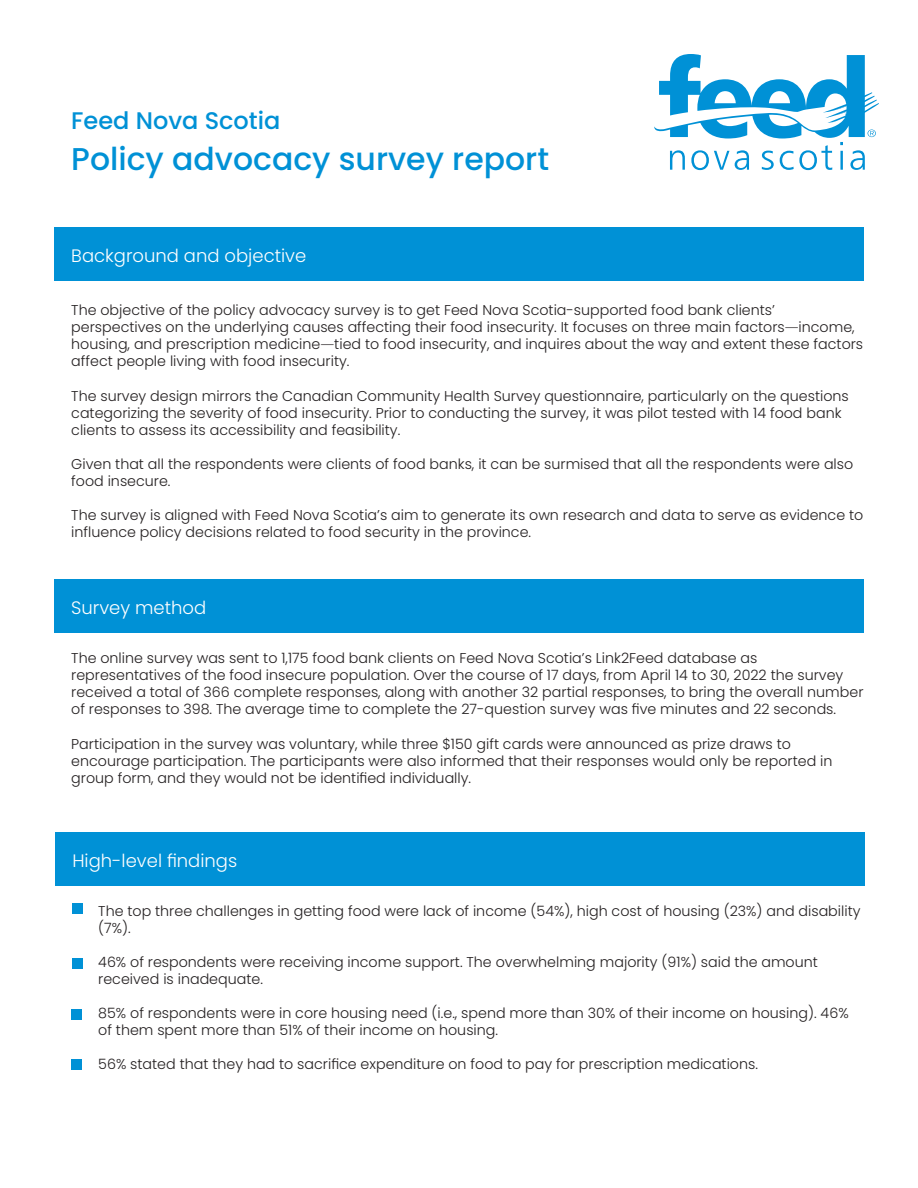
<style>
.page{position:relative;width:918px;height:1188px;background:#fff}
.page>*{position:absolute;margin:0;border:0;box-sizing:border-box;transform-origin:0 0}
.t1{font:500 31.5px "Poppins";color:#0091d6}
.t2{font:500 24px "Poppins";color:#0091d6}
.t3{font:300 18px "Poppins";color:#fff}
.t4{font:300 14.25px/17.1px "Poppins";color:#231f20}
.s1{font-family:"Larken";font-weight:800}
</style>
<div class="page">
<svg style="left:654px;top:54px;width:225px;height:116px"></svg>
<div style="left:54px;top:227px;width:810px;height:54px;background:#0091d6"></div>
<div style="left:54px;top:579px;width:810px;height:54px;background:#0091d6"></div>
<div style="left:55px;top:832px;width:810px;height:54px;background:#0091d6"></div>
<div style="left:72px;top:904px;width:11px;height:10px;background:#0091d6"></div>
<div style="left:72px;top:958px;width:11px;height:11px;background:#0091d6"></div>
<div style="left:71px;top:1009px;width:11px;height:11px;background:#0091d6"></div>
<div style="left:71px;top:1059px;width:11px;height:11px;background:#0091d6"></div>
<p class="t2" style="left:71px;top:107px;width:211px">Feed Nova Scotia</p>
<p class="t1" style="left:71px;top:141px;width:479px">Policy advocacy survey report</p>
<p class="t3" style="left:71px;top:245px;width:237px">Background and objective</p>
<p class="t4" style="left:71px;top:302px;width:793px">The objective of the policy advocacy survey is to get Feed Nova Scotia-supported food bank clients’ perspectives on the underlying causes affecting their food insecurity. It focuses on three main factors<span class="s1">—</span>income, housing, and prescription medicine<span class="s1">—</span>tied to food insecurity, and inquires about the way and extent these factors affect people living with food insecurity.</p>
<p class="t4" style="left:71px;top:387px;width:779px">The survey design mirrors the Canadian Community Health Survey questionnaire, particularly on the questions categorizing the severity of food insecurity. Prior to conducting the survey, it was pilot tested with 14 food bank clients to assess its accessibility and feasibility.</p>
<p class="t4" style="left:71px;top:455px;width:784px">Given that all the respondents were clients of food banks, it can be surmised that all the respondents were also food insecure.</p>
<p class="t4" style="left:71px;top:507px;width:794px">The survey is aligned with Feed Nova Scotia’s aim to generate its own research and data to serve as evidence to influence policy decisions related to food security in the province.</p>
<p class="t3" style="left:71px;top:597px;width:137px">Survey method</p>
<p class="t4" style="left:71px;top:650px;width:794px">The online survey was sent to 1,175 food bank clients on Feed Nova Scotia’s Link2Feed database as representatives of the food insecure population. Over the course of 17 days, from April 14 to 30, 2022 the survey received a total of 366 complete responses, along with another 32 partial responses, to bring the overall number of responses to 398. The average time to complete the 27-question survey was five minutes and 22 seconds.</p>
<p class="t4" style="left:71px;top:735px;width:763px">Participation in the survey was voluntary, while three $150 gift cards were announced as prize draws to encourage participation. The participants were also informed that their responses would only be reported in group form, and they would not be identified individually.</p>
<p class="t3" style="left:72px;top:850px;width:166px">High-level findings</p>
<p class="t4" style="left:98px;top:902px;width:764px">The top three challenges in getting food were lack of income (54%), high cost of housing (23%) and disability (7%).</p>
<p class="t4" style="left:98px;top:953px;width:721px">46% of respondents were receiving income support. The overwhelming majority (91%) said the amount received is inadequate.</p>
<p class="t4" style="left:98px;top:1005px;width:752px">85% of respondents were in core housing need (i.e., spend more than 30% of their income on housing). 46% of them spent more than 51% of their income on housing.</p>
<p class="t4" style="left:98px;top:1056px;width:661px">56% stated that they had to sacrifice expenditure on food to pay for prescription medications.</p>
</div>
